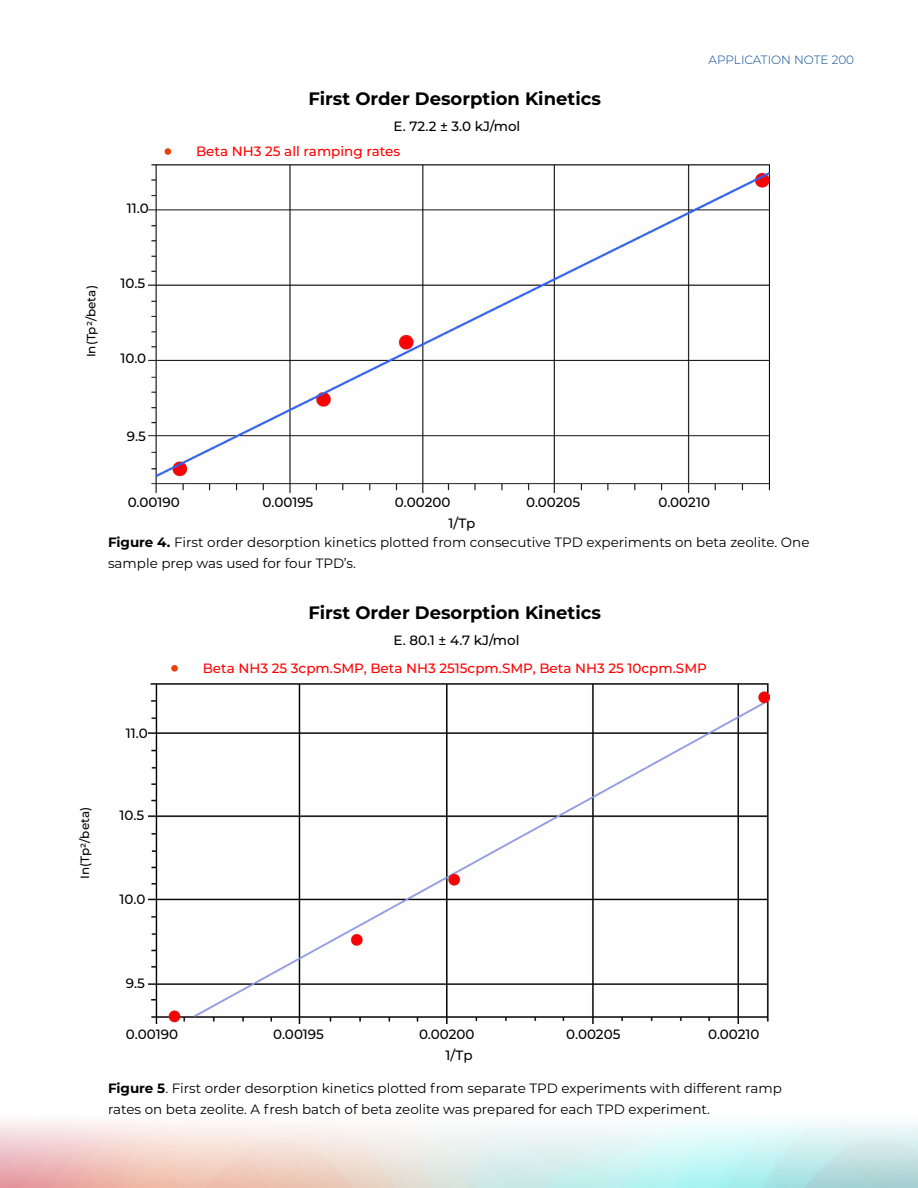
<style>
.page{position:relative;width:918px;height:1188px;background:#fff}
.page>*{position:absolute;margin:0;border:0;box-sizing:border-box;transform-origin:0 0}
.t1{font:700 18px "Montserrat";color:#000}
.t2{font:13.5px/21px "Montserrat";color:#000}
.t3{font:500 13.5px "Montserrat";color:#000}
.t4{font:500 13.5px "Montserrat";color:#f00}
.t5{font:500 12px "Montserrat";color:#000}
.t6{font:300 12px "Montserrat";color:#004890}
.s1{font-weight:700}
</style>
<div class="page">
<img style="left:0;top:665px;width:918px;height:523px">
<img style="left:149px;top:165px;width:620px;height:328px">
<img style="left:148px;top:684px;width:622px;height:339px">
<div style="left:165px;top:148px;width:6px;height:7px;background:#e7420c;border-radius:50%"></div>
<div style="left:171px;top:665px;width:7px;height:7px;background:#e7420c;border-radius:50%"></div>
<p class="t3" style="left:127px;top:199px;width:23px">11.0</p>
<p class="t5" style="left:83px;top:357px;width:73px;rotate:-90deg">In(Tp2/beta)</p>
<p class="t3" style="left:121px;top:274px;width:26px">10.5</p>
<p class="t3" style="left:121px;top:349px;width:27px">10.0</p>
<h1 class="t1" style="left:308px;top:85px;width:294px">First Order Desorption Kinetics</h1>
<p class="t3" style="left:394px;top:117px;width:128px">E. 72.2 ± 3.0 kJ/mol</p>
<p class="t4" style="left:196px;top:142px;width:206px">Beta NH3 25 all ramping rates</p>
<p class="t6" style="left:709px;top:51px;width:147px">APPLICATION NOTE 200</p>
<p class="t3" style="left:127px;top:426px;width:20px">9.5</p>
<p class="t3" style="left:128px;top:493px;width:54px">0.00190</p>
<p class="t3" style="left:263px;top:493px;width:52px">0.00195</p>
<p class="t3" style="left:395px;top:493px;width:57px">0.00200</p>
<p class="t3" style="left:448px;top:514px;width:29px">1/Tp</p>
<p class="t3" style="left:526px;top:493px;width:56px">0.00205</p>
<p class="t3" style="left:659px;top:493px;width:53px">0.00210</p>
<p class="t2" style="left:108px;top:531px;width:703px"><span class="s1">Figure 4.</span> First order desorption kinetics plotted from consecutive TPD experiments on beta zeolite. One sample prep was used for four TPD’s.</p>
<h1 class="t1" style="left:308px;top:599px;width:294px">First Order Desorption Kinetics</h1>
<p class="t3" style="left:394px;top:630px;width:127px">E. 80.1 ± 4.7 kJ/mol</p>
<p class="t3" style="left:126px;top:723px;width:23px">11.0</p>
<p class="t4" style="left:203px;top:658px;width:506px">Beta NH3 25 3cpm.SMP, Beta NH3 2515cpm.SMP, Beta NH3 25 10cpm.SMP</p>
<p class="t5" style="left:76px;top:879px;width:73px;rotate:-90deg">In(Tp2/beta)</p>
<p class="t3" style="left:120px;top:806px;width:26px">10.5</p>
<p class="t3" style="left:120px;top:890px;width:27px">10.0</p>
<p class="t3" style="left:126px;top:974px;width:20px">9.5</p>
<p class="t3" style="left:126px;top:1025px;width:54px">0.00190</p>
<p class="t3" style="left:273px;top:1025px;width:52px">0.00195</p>
<p class="t3" style="left:419px;top:1025px;width:57px">0.00200</p>
<p class="t3" style="left:445px;top:1046px;width:29px">1/Tp</p>
<p class="t3" style="left:566px;top:1025px;width:56px">0.00205</p>
<p class="t3" style="left:708px;top:1025px;width:53px">0.00210</p>
<p class="t2" style="left:108px;top:1077px;width:676px"><span class="s1">Figure 5</span>. First order desorption kinetics plotted from separate TPD experiments with different ramp rates on beta zeolite. A fresh batch of beta zeolite was prepared for each TPD experiment.</p>
</div>
